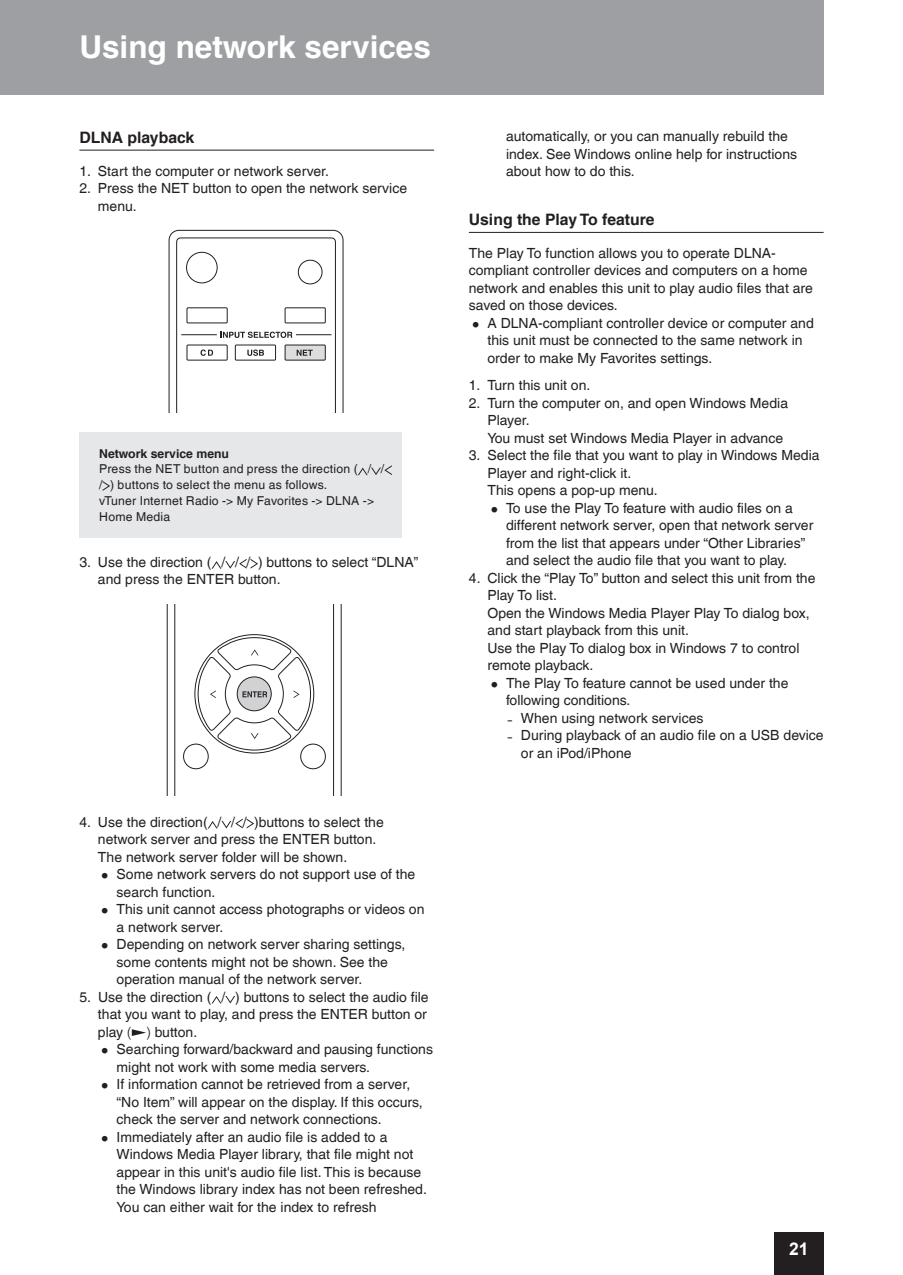
<style>
.page{position:relative;width:903px;height:1275px;background:#fff}
.page>*{position:absolute;margin:0;border:0;box-sizing:border-box;transform-origin:0 0}
.t1{font:700 31.5px "Helvetica LT Com";color:#fff}
.t2{font:700 17.5px "Arial";color:#fff}
.t3{font:700 15.75px "Helvetica LT Com";color:#231f20}
.t4{font:14px/17.5px "Helvetica LT Com";color:#231f20}
.t5{font:12.25px/15.8px "Helvetica LT Com";letter-spacing:.02em;color:#231f20}
.t6{font:700 12.25px "Helvetica LT Com";color:#231f20}
.s1{font-family:"Hira Kaku Pro W3"}
.s2{font-weight:300}
</style>
<div class="page">
<div style="left:774px;top:1233px;width:49px;height:42px;background:#231f20"></div>
<div style="left:0;top:0;width:823px;height:94px;background:#9d9fa2"></div>
<hr style="left:79px;top:150px;width:355px;height:1px;background:#231f20">
<svg style="left:169px;top:230px;width:174px;height:182px"></svg>
<div style="left:79px;top:432px;width:323px;height:105px;background:#e6e7e9"></div>
<svg style="left:358px;top:465px;width:34px;height:10px"></svg>
<svg style="left:103px;top:481px;width:7px;height:10px"></svg>
<svg style="left:212px;top:559px;width:46px;height:10px"></svg>
<svg style="left:167px;top:604px;width:174px;height:192px"></svg>
<svg style="left:208px;top:819px;width:46px;height:9px"></svg>
<svg style="left:212px;top:996px;width:23px;height:7px"></svg>
<svg style="left:132px;top:1029px;width:14px;height:7px"></svg>
<hr style="left:469px;top:232px;width:354px;height:1px;background:#231f20">
<h1 class="t1" style="left:79px;top:35px;width:353px">Using network services</h1>
<p class="t3" style="left:79px;top:131px;width:116px">DLNA playback</p>
<p class="t4" style="left:79px;top:163px;width:251px">1. Start the computer or network server.</p>
<p class="t4" style="left:98px;top:181px;width:311px;text-indent:-19px">2. Press the NET button to open the network service menu.</p>
<p class="t6" style="left:99px;top:449px;width:131px">Network service menu</p>
<p class="t5" style="left:99px;top:462px;width:287px">Press the NET button and press the direction ( / / / ) buttons to select the menu as follows.<br>vTuner Internet Radio -&gt; My Favorites -&gt; DLNA -&gt; Home Media</p>
<p class="t4" style="left:98px;top:554px;width:322px;text-indent:-19px">3. Use the direction ( / / / ) buttons to select “DLNA” and press the ENTER button.</p>
<p class="t4" style="left:79px;top:814px;width:306px">4. Use the direction( / / / )buttons to select the</p>
<p class="t4" style="left:98px;top:832px;width:280px">network server and press the ENTER button.</p>
<p class="t4" style="left:98px;top:849px;width:251px">The network server folder will be shown.</p>
<p class="t4" style="left:98px;top:867px;width:319px"><span class="s1">⿠</span> Some network servers do not support use of the</p>
<p class="t4" style="left:117px;top:884px;width:100px">search function.</p>
<p class="t4" style="left:98px;top:902px;width:328px"><span class="s1">⿠</span> This unit cannot access photographs or videos on</p>
<p class="t4" style="left:117px;top:919px;width:108px">a network server.</p>
<p class="t4" style="left:98px;top:937px;width:309px"><span class="s1">⿠</span> Depending on network server sharing settings,</p>
<p class="t4" style="left:117px;top:954px;width:273px">some contents might not be shown. See the</p>
<p class="t4" style="left:117px;top:972px;width:247px">operation manual of the network server.</p>
<p class="t4" style="left:79px;top:989px;width:351px">5. Use the direction ( / ) buttons to select the audio file</p>
<p class="t4" style="left:98px;top:1007px;width:330px">that you want to play, and press the ENTER button or</p>
<p class="t4" style="left:98px;top:1024px;width:101px">play <span class="s2">( )</span> button.</p>
<p class="t4" style="left:98px;top:1042px;width:336px"><span class="s1">⿠</span> Searching forward/backward and pausing functions</p>
<p class="t4" style="left:117px;top:1059px;width:255px">might not work with some media servers.</p>
<p class="t4" style="left:98px;top:1077px;width:314px"><span class="s1">⿠</span> If information cannot be retrieved from a server,</p>
<p class="t4" style="left:117px;top:1094px;width:308px">“No Item” will appear on the display. If this occurs,</p>
<p class="t4" style="left:117px;top:1112px;width:266px">check the server and network connections.</p>
<p class="t4" style="left:98px;top:1129px;width:291px"><span class="s1">⿠</span> Immediately after an audio file is added to a</p>
<p class="t4" style="left:117px;top:1147px;width:298px">Windows Media Player library, that file might not</p>
<p class="t4" style="left:117px;top:1164px;width:306px">appear in this unit's audio file list. This is because</p>
<p class="t4" style="left:117px;top:1182px;width:312px">the Windows library index has not been refreshed.</p>
<p class="t4" style="left:117px;top:1199px;width:262px">You can either wait for the index to refresh</p>
<p class="t4" style="left:506px;top:129px;width:293px">automatically, or you can manually rebuild the index. See Windows online help for instructions about how to do this.</p>
<p class="t3" style="left:469px;top:213px;width:187px">Using the Play To feature</p>
<p class="t4" style="left:469px;top:246px;width:309px">The Play To function allows you to operate DLNA-</p>
<p class="t4" style="left:469px;top:263px;width:340px">compliant controller devices and computers on a home</p>
<p class="t4" style="left:469px;top:281px;width:346px">network and enables this unit to play audio files that are</p>
<p class="t4" style="left:469px;top:298px;width:150px">saved on those devices.</p>
<p class="t4" style="left:469px;top:316px;width:346px"><span class="s1">⿠</span> A DLNA-compliant controller device or computer and</p>
<p class="t4" style="left:487px;top:333px;width:317px">this unit must be connected to the same network in</p>
<p class="t4" style="left:487px;top:351px;width:226px">order to make My Favorites settings.</p>
<p class="t4" style="left:469px;top:378px;width:123px">1. Turn this unit on.</p>
<p class="t4" style="left:487px;top:395px;width:302px;text-indent:-19px">2. Turn the computer on, and open Windows Media<br>Player.<br>You must set Windows Media Player in advance</p>
<p class="t4" style="left:487px;top:448px;width:334px;text-indent:-19px">3. Select the file that you want to play in Windows Media Player and right-click it.<br>This opens a pop-up menu.<br><span class="s1">⿠</span> To use the Play To feature with audio files on a</p>
<p class="t4" style="left:506px;top:518px;width:309px">different network server, open that network server from the list that appears under “Other Libraries” and select the audio file that you want to play.</p>
<p class="t4" style="left:469px;top:570px;width:348px">4. Click the “Play To” button and select this unit from the</p>
<p class="t4" style="left:487px;top:588px;width:71px">Play To list.</p>
<p class="t4" style="left:487px;top:605px;width:324px">Open the Windows Media Player Play To dialog box,</p>
<p class="t4" style="left:487px;top:623px;width:203px">and start playback from this unit.</p>
<p class="t4" style="left:487px;top:640px;width:313px">Use the Play To dialog box in Windows 7 to control</p>
<p class="t4" style="left:487px;top:658px;width:107px">remote playback.</p>
<p class="t4" style="left:487px;top:675px;width:302px"><span class="s1">⿠</span> The Play To feature cannot be used under the</p>
<p class="t4" style="left:506px;top:693px;width:126px">following conditions.</p>
<p class="t4" style="left:507px;top:710px;width:198px"><span class="s1">-</span> When using network services</p>
<p class="t4" style="left:521px;top:728px;width:304px;text-indent:-14px"><span class="s1">-</span> During playback of an audio file on a USB device or an iPod/iPhone</p>
<p class="t2" style="left:789px;top:1239px;width:21px">21</p>
</div>
